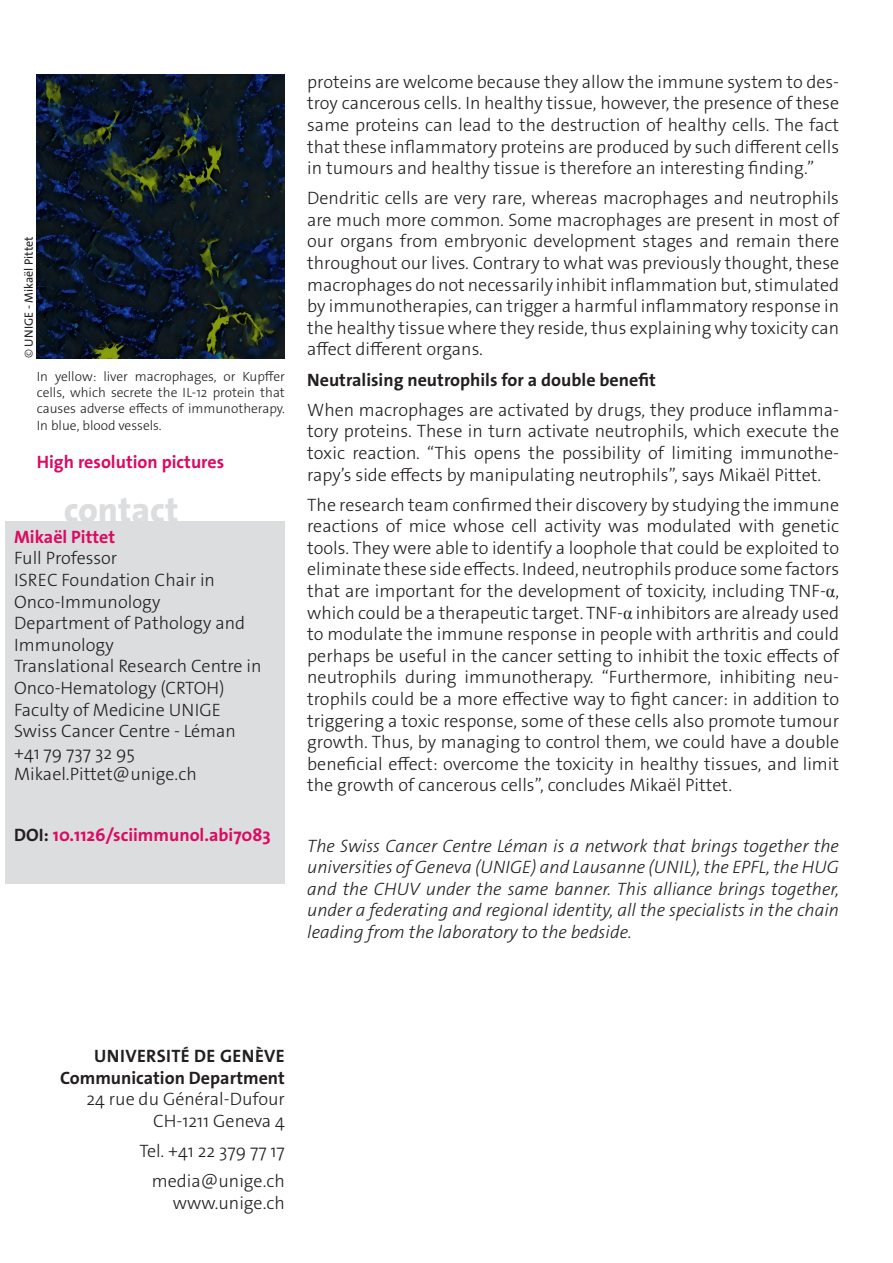
<style>
.page{position:relative;width:893px;height:1263px;background:#fff}
.page>*{position:absolute;margin:0;border:0;box-sizing:border-box;transform-origin:0 0}
._4__texte_courant{font:800 35.7px "The Sans Os F";color:#dcdddf}
._4__texte_courant-2{font:300 18px/21.6px "The Sans Os F";color:#231f20;text-align:justify}
._4__texte_courant-3{font:italic 300 18px/21.6px "The Sans Os F";color:#231f20;text-align:justify}
.texte_courant{font:300 18px/21.6px "The Sans Os F";color:#231f20;text-align:right}
._4__texte_courant-4{font:700 18px "The Sans Os F";color:#db0a62}
._4__texte_courant-5{font:700 18px "The Sans Os F";color:#231f20}
.texte_courant-2{font:700 18px "The Sans Os F";letter-spacing:.02em;color:#231f20}
.t1{font:300 13.5px/16.2px "The Sans Os F";color:#231f20;text-align:justify}
.t2{font:12px "The Sans Os F";color:#231f20}
.s1{font-weight:300}
.s2{font-weight:700;color:#db0a62}
.s3{color:#231f20}
.s4{font-family:"Times New Roman";font-weight:400}
.s5{font-weight:700}
</style>
<div class="page">
<div style="left:6px;top:521px;width:279px;height:362px;background:#dcdddf"></div>
<img style="left:37px;top:74px;width:248px;height:284px">
<p class="t2" style="left:21px;top:358px;width:123px;rotate:-90deg"><span class="s1">©</span> UNIGE - Mikaël Pittet</p>
<p class="t1" style="left:37px;top:368px;width:250px">In yellow: liver macrophages, or Kupffer cells, which secrete the IL-12 protein that causes adverse effects of immunotherapy.<br>In blue, blood vessels.</p>
<p class="_4__texte_courant-4" style="left:37px;top:450px;width:189px">High resolution pictures</p>
<p class="_4__texte_courant" style="left:64px;top:487px;width:116px">contact</p>
<p class="_4__texte_courant-2" style="left:14px;top:526px;width:249px;text-align:left"><span class="s2">Mikaël Pittet<br></span>Full Professor<br>ISREC Foundation Chair in<br>Onco-Immunology<br>Department of Pathology and<br>Immunology<br>Translational Research Centre in<br>Onco-Hematology (CRTOH)<br>Faculty of Medicine UNIGE<br>Swiss Cancer Centre - Léman +41 79 737 32 95<br>Mikael.Pittet@unige.ch</p>
<p class="_4__texte_courant-4" style="left:14px;top:823px;width:258px"><span class="s3">DOI:</span> 10.1126/sciimmunol.abi7083</p>
<p class="_4__texte_courant-2" style="left:307px;top:71px;width:533px">proteins are welcome because they allow the immune system to des&shy;troy cancerous cells. In healthy tissue, however, the presence of these same proteins can lead to the destruction of healthy cells. The fact that these inflammatory proteins are produced by such different cells in tumours and healthy tissue is therefore an interesting finding.”</p>
<p class="_4__texte_courant-2" style="left:307px;top:187px;width:533px">Dendritic cells are very rare, whereas macrophages and neutrophils are much more common. Some macrophages are present in most of our organs from embryonic development stages and remain there throughout our lives. Contrary to what was previously thought, these macrophages do not necessarily inhibit inflammation but, stimulated by immunotherapies, can trigger a harmful inflammatory response in the healthy tissue where they reside, thus explaining why toxicity can affect different organs.</p>
<p class="_4__texte_courant-5" style="left:307px;top:368px;width:350px">Neutralising neutrophils for a double benefit</p>
<p class="_4__texte_courant-2" style="left:307px;top:399px;width:533px">When macrophages are activated by drugs, they produce inflamma&shy;tory proteins. These in turn activate neutrophils, which execute the toxic reaction. “This opens the possibility of limiting immunothe&shy;rapy’s side effects by manipulating neutrophils”, says Mikaël Pittet.</p>
<p class="_4__texte_courant-2" style="left:307px;top:494px;width:533px">The research team confirmed their discovery by studying the immune reactions of mice whose cell activity was modulated with genetic tools. They were able to identify a loophole that could be exploited to eliminate these side effects. Indeed, neutrophils produce some factors that are important for the development of toxicity, including TNF-<span class="s4">α</span>, which could be a therapeutic target. TNF-<span class="s4">α</span> inhibitors are already used to modulate the immune response in people with arthritis and could perhaps be useful in the cancer setting to inhibit the toxic effects of neutrophils during immunotherapy. “Furthermore, inhibiting neu&shy;trophils could be a more effective way to fight cancer: in addition to triggering a toxic response, some of these cells also promote tumour growth. Thus, by managing to control them, we could have a double beneficial effect: overcome the toxicity in healthy tissues, and limit the growth of cancerous cells”, concludes Mikaël Pittet.</p>
<p class="_4__texte_courant-3" style="left:307px;top:835px;width:533px">The Swiss Cancer Centre Léman is a network that brings together the universities of Geneva (UNIGE) and Lausanne (UNIL), the EPFL, the HUG and the CHUV under the same banner. This alliance brings together, under a federating and regional identity, all the specialists in the chain leading from the laboratory to the bedside.</p>
<p class="texte_courant-2" style="left:94px;top:1044px;width:192px">UNIVERSITÉ DE GENÈVE</p>
<p class="texte_courant" style="left:60px;top:1067px;width:226px"><span class="s5">Communication Department<br></span>24 rue du Général-Dufour<br>CH-1211 Geneva 4</p>
<p class="texte_courant" style="left:139px;top:1140px;width:147px">Tel. +41 22 379 77 17</p>
<p class="texte_courant" style="left:152px;top:1170px;width:135px">media@unige.ch www.unige.ch</p>
</div>
